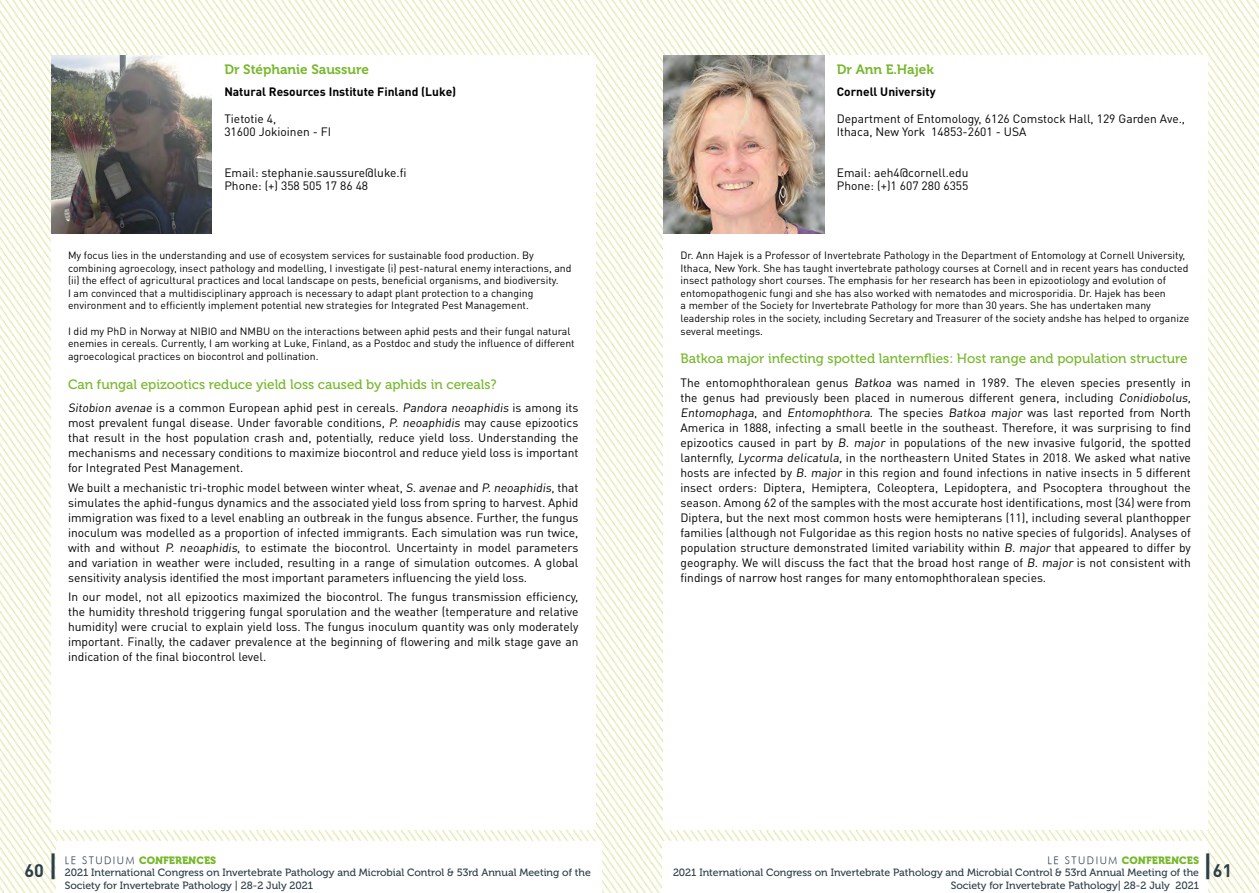
<style>
.page{position:relative;width:1259px;height:893px;background:#fff}
.page>*{position:absolute;margin:0;border:0;box-sizing:border-box;transform-origin:0 0}
.t1{font:700 18px "DIN Pro";color:#2c3f48}
.t2{font:13.5px "Museo 500";color:#76b82a}
.t3{font:13.5px "Museo 700";color:#76b82a}
.t4{font:12px/15px "DIN Pro";color:#000}
.t5{font:700 12px "DIN Pro";color:#000}
.t6{font:10.5px/12.6px "DIN Pro";color:#000}
.t7{font:10.5px/12.6px "Museo 500";color:#2c3f48}
.t8{font:10.5px "Museo 900";color:#76b82a}
.s1{font-weight:500;font-size:30px}
.s2{font-family:"Futura";font-style:italic;color:#2c3f48}
</style>
<div class="page">
<img style="left:0;top:0;width:1259px;height:893px">
<div style="left:51px;top:55px;width:544px;height:179px;background:#fff"></div>
<img style="left:51px;top:55px;width:161px;height:179px">
<div style="left:51px;top:234px;width:544px;height:595px;background:#fff"></div>
<div style="left:663px;top:55px;width:545px;height:179px;background:#fff"></div>
<img style="left:663px;top:55px;width:161px;height:179px">
<div style="left:663px;top:234px;width:545px;height:595px;background:#fff"></div>
<div style="left:56px;top:841px;width:546px;height:52px;background:#fff"></div>
<div style="left:662px;top:841px;width:545px;height:52px;background:#fff"></div>
<p class="t3" style="left:224px;top:62px;width:146px">Dr Stéphanie Saussure</p>
<p class="t5" style="left:224px;top:83px;width:233px">Natural Resources Institute Finland (Luke)</p>
<p class="t4" style="left:224px;top:111px;width:108px;line-height:13.5px">Tietotie 4,<br>31600 Jokioinen - FI</p>
<p class="t4" style="left:224px;top:165px;width:184px;line-height:13.5px">Email: stephanie.saussure@luke.fi<br>Phone: (+) 358 505 17 86 48</p>
<p class="t6" style="left:68px;top:248px;width:505px">My focus lies in the understanding and use of ecosystem services for sustainable food production. By combining agroecology, insect pathology and modelling, I investigate (i) pest-natural enemy interactions, and (ii) the effect of agricultural practices and local landscape on pests, beneficial organisms, and biodiversity.<br>I am convinced that a multidisciplinary approach is necessary to adapt plant protection to a changing environment and to efficiently implement potential new strategies for Integrated Pest Management.</p>
<p class="t6" style="left:68px;top:324px;width:508px">I did my PhD in Norway at NIBIO and NMBU on the interactions between aphid pests and their fungal natural enemies in cereals. Currently, I am working at Luke, Finland, as a Postdoc and study the influence of different agroecological practices on biocontrol and pollination.</p>
<p class="t2" style="left:68px;top:377px;width:430px">Can fungal epizootics reduce yield loss caused by aphids in cereals?</p>
<p class="t4" style="left:68px;top:400px;width:512px;text-align:justify">Sitobion avenae is a common European aphid pest in cereals. Pandora neoaphidis is among its most prevalent fungal disease. Under favorable conditions, P. neoaphidis may cause epizootics that result in the host population crash and, potentially, reduce yield loss. Understanding the mechanisms and necessary conditions to maximize biocontrol and reduce yield loss is important for Integrated Pest Management.</p>
<p class="t4" style="left:68px;top:479px;width:512px;text-align:justify">We built a mechanistic tri-trophic model between winter wheat, S.avenae and P.neoaphidis, that simulates the aphid-fungus dynamics and the associated yield loss from spring to harvest. Aphid immigration was fixed to a level enabling an outbreak in the fungus absence. Further, the fungus inoculum was modelled as a proportion of infected immigrants. Each simulation was run twice, with and without P. neoaphidis, to estimate the biocontrol. Uncertainty in model parameters and variation in weather were included, resulting in a range of simulation outcomes. A global sensitivity analysis identified the most important parameters influencing the yield loss.</p>
<p class="t4" style="left:68px;top:588px;width:512px;text-align:justify">In our model, not all epizootics maximized the biocontrol. The fungus transmission efficiency, the humidity threshold triggering fungal sporulation and the weather (temperature and relative humidity) were crucial to explain yield loss. The fungus inoculum quantity was only moderately important. Finally, the cadaver prevalence at the beginning of flowering and milk stage gave an indication of the final biocontrol level.</p>
<p class="t3" style="left:837px;top:62px;width:98px">Dr Ann E.Hajek</p>
<p class="t5" style="left:837px;top:83px;width:100px">Cornell University</p>
<p class="t4" style="left:837px;top:111px;width:350px;line-height:13.5px">Department of Entomology, 6126 Comstock Hall, 129 Garden Ave.,<br>Ithaca, New York 14853-2601 - USA</p>
<p class="t4" style="left:837px;top:165px;width:133px;line-height:13.5px">Email: aeh4@cornell.edu<br>Phone: (+)1 607 280 6355</p>
<p class="t6" style="left:680px;top:248px;width:510px">Dr. Ann Hajek is a Professor of Invertebrate Pathology in the Department of Entomology at Cornell University, Ithaca, New York. She has taught invertebrate pathology courses at Cornell and in recent years has conducted insect pathology short courses. The emphasis for her research has been in epizootiology and evolution of entomopathogenic fungi and she has also worked with nematodes and microsporidia. Dr. Hajek has been<br>a member of the Society for Invertebrate Pathology for more than 30 years. She has undertaken many leadership roles in the society, including Secretary and Treasurer of the society andshe has helped to organize several meetings.</p>
<p class="t2" style="left:680px;top:351px;width:508px">Batkoa major infecting spotted lanternflies: Host range and population structure</p>
<p class="t4" style="left:680px;top:375px;width:514px">The entomophthoralean genus Batkoa was named in 1989. The eleven species presently in the genus had previously been placed in numerous different genera, including Conidiobolus, Entomophaga, a n d Entomophthora. T h e s p e c i es Batkoa major wa s la st re p o rte d f ro m N o rt h America in 1888, infecting a small beetle in the southeast. Therefore, it was surprising to find epizootics caused in part by B. major in populations of the new invasive fulgorid, the spotted lanternfly, Lycorma delicatula, in the northeastern United States in 2018. We asked what native hosts are infected by B. major in this region and found infections in native insects in 5 different insect orders: Diptera, Hemiptera, Coleoptera, Lepidoptera, and Psocoptera throughout the season. Among 62 of the samples with the most accurate host identifications, most (34) were from Diptera, but the next most common hosts were hemipterans (11), including several planthopper families (although not Fulgoridae as this region hosts no native species of fulgorids). Analyses of population structure demonstrated limited variability within B. major that appeared to differ by geography. We will discuss the fact that the broad host range of B. major is not consistent with findings of narrow host ranges for many entomophthoralean species.</p>
<h1 class="t1" style="left:25px;top:858px;width:35px">60 <span class="s1">|</span></h1>
<h1 class="t1" style="left:1202px;top:858px;width:31px"><span class="s1">|</span>61</h1>
<p class="t8" style="left:65px;top:854px;width:153px"><span class="s2">LE STUDIUM</span> CONFERENCES</p>
<p class="t7" style="left:65px;top:866px;width:527px">2021 International Congress on Invertebrate Pathology and Microbial Control &amp; 53rd Annual Meeting of the<br>Society for Invertebrate Pathology | 28-2 July 2021</p>
<p class="t8" style="left:1047px;top:854px;width:153px"><span class="s2">LE STUDIUM</span> CONFERENCES</p>
<p class="t7" style="left:673px;top:866px;width:527px;text-align:right">2021 International Congress on Invertebrate Pathology and Microbial Control &amp; 53rd Annual Meeting of the<br>Society for Invertebrate Pathology| 28-2 July 2021</p>
</div>
